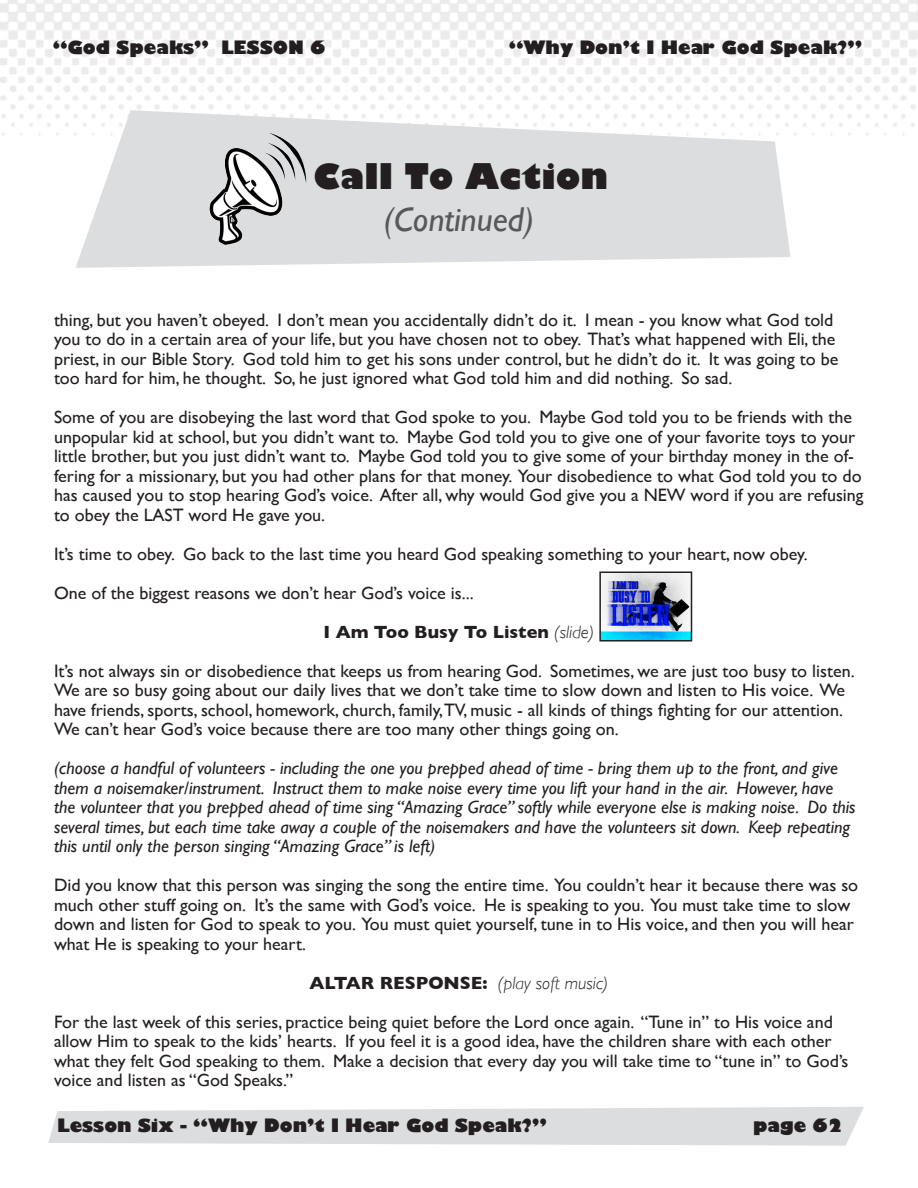
<style>
.page{position:relative;width:918px;height:1188px;background:#fff}
.page>*{position:absolute;margin:0;border:0;box-sizing:border-box;transform-origin:0 0}
.t1{font:800 34.5px "Gill Sans";color:#231f20}
.t2{font:italic 34.5px "Gill Sans";color:#57585a}
.t3{font:18px/19.5px "Gill Sans";color:#231f20}
.t4{font:italic 18px/19.5px "Gill Sans";color:#231f20}
.t5{font:800 18px "Gill Sans";color:#231f20}
.t6{font:italic 300 18px "Gill Sans";color:#231f20}
.t7{font:700 18px "Gill Sans";color:#231f20}
.s1{font-weight:300;font-style:italic}
.s2{font-weight:700;font-style:normal}
</style>
<div class="page">
<img style="left:0;top:0;width:918px;height:136px">
<svg style="left:48px;top:1107px;width:816px;height:39px;background:#dfe0e2"></svg>
<svg style="left:76px;top:110px;width:714px;height:158px;fill:#dcdddf"></svg>
<img style="left:206px;top:131px;width:104px;height:115px">
<img style="left:602px;top:575px;width:87px;height:64px">
<div style="left:599px;top:572px;width:93px;height:70px;border:2px solid #231f20"></div>
<p class="t5" style="left:53px;top:33px;width:274px">“God Speaks” LESSON 6</p>
<p class="t5" style="left:509px;top:33px;width:355px">“Why Don’t I Hear God Speak?”</p>
<p class="t1" style="left:313px;top:150px;width:297px">Call To Action</p>
<p class="t2" style="left:384px;top:200px;width:152px">(Continued)</p>
<p class="t3" style="left:54px;top:310px;width:786px">thing, but you haven’t obeyed. I don’t mean you accidentally didn’t do it. I mean - you know what God told you to do in a certain area of your life, but you have chosen not to obey. That’s what happened with Eli, the priest, in our Bible Story. God told him to get his sons under control, but he didn’t do it. It was going to be too hard for him, he thought. So, he just ignored what God told him and did nothing. So sad.</p>
<p class="t3" style="left:54px;top:407px;width:811px">Some of you are disobeying the last word that God spoke to you. Maybe God told you to be friends with the unpopular kid at school, but you didn’t want to. Maybe God told you to give one of your favorite toys to your little brother, but you just didn’t want to. Maybe God told you to give some of your birthday money in the of&shy;fering for a missionary, but you had other plans for that money. Your disobedience to what God told you to do has caused you to stop hearing God’s voice. After all, why would God give you a NEW word if you are refusing to obey the LAST word He gave you.</p>
<p class="t3" style="left:54px;top:544px;width:755px">It’s time to obey. Go back to the last time you heard God speaking something to your heart, now obey.</p>
<p class="t3" style="left:54px;top:583px;width:421px">One of the biggest reasons we don’t hear God’s voice is...</p>
<p class="t7" style="left:324px;top:617px;width:272px">I Am Too Busy To Listen <span class="s1">(slide)</span></p>
<p class="t3" style="left:54px;top:661px;width:802px">It’s not always sin or disobedience that keeps us from hearing God. Sometimes, we are just too busy to listen.<br>We are so busy going about our daily lives that we don’t take time to slow down and listen to His voice. We have friends, sports, school, homework, church, family,TV, music - all kinds of things fighting for our attention.<br>We can’t hear God’s voice because there are too many other things going on.</p>
<p class="t4" style="left:54px;top:758px;width:803px">(choose a handful of volunteers - including the one you prepped ahead of time - bring them up to the front, and give them a noisemaker/instrument. Instruct them to make noise every time you lift your hand in the air. However, have the volunteer that you prepped ahead of time sing “Amazing Grace” softly while everyone else is making noise. Do this several times, but each time take away a couple of the noisemakers and have the volunteers sit down. Keep repeating this until only the person singing “Amazing Grace” is left)</p>
<p class="t3" style="left:54px;top:875px;width:806px">Did you know that this person was singing the song the entire time. You couldn’t hear it because there was so much other stuff going on. It’s the same with God’s voice. He is speaking to you. You must take time to slow down and listen for God to speak to you. You must quiet yourself, tune in to His voice, and then you will hear what He is speaking to your heart.</p>
<p class="t6" style="left:310px;top:972px;width:300px"><span class="s2">ALTAR RESPONSE:</span> (play soft music)</p>
<p class="t3" style="left:54px;top:1012px;width:780px">For the last week of this series, practice being quiet before the Lord once again. “Tune in” to His voice and</p>
<p class="t3" style="left:54px;top:1031px;width:796px">allow Him to speak to the kids’ hearts. If you feel it is a good idea, have the children share with each other what they felt God speaking to them. Make a decision that every day you will take time to “tune in” to God’s voice and listen as “God Speaks.”</p>
<p class="t5" style="left:57px;top:1112px;width:491px">Lesson Six - “Why Don’t I Hear God Speak?”</p>
<p class="t5" style="left:753px;top:1112px;width:92px">page 62</p>
</div>
